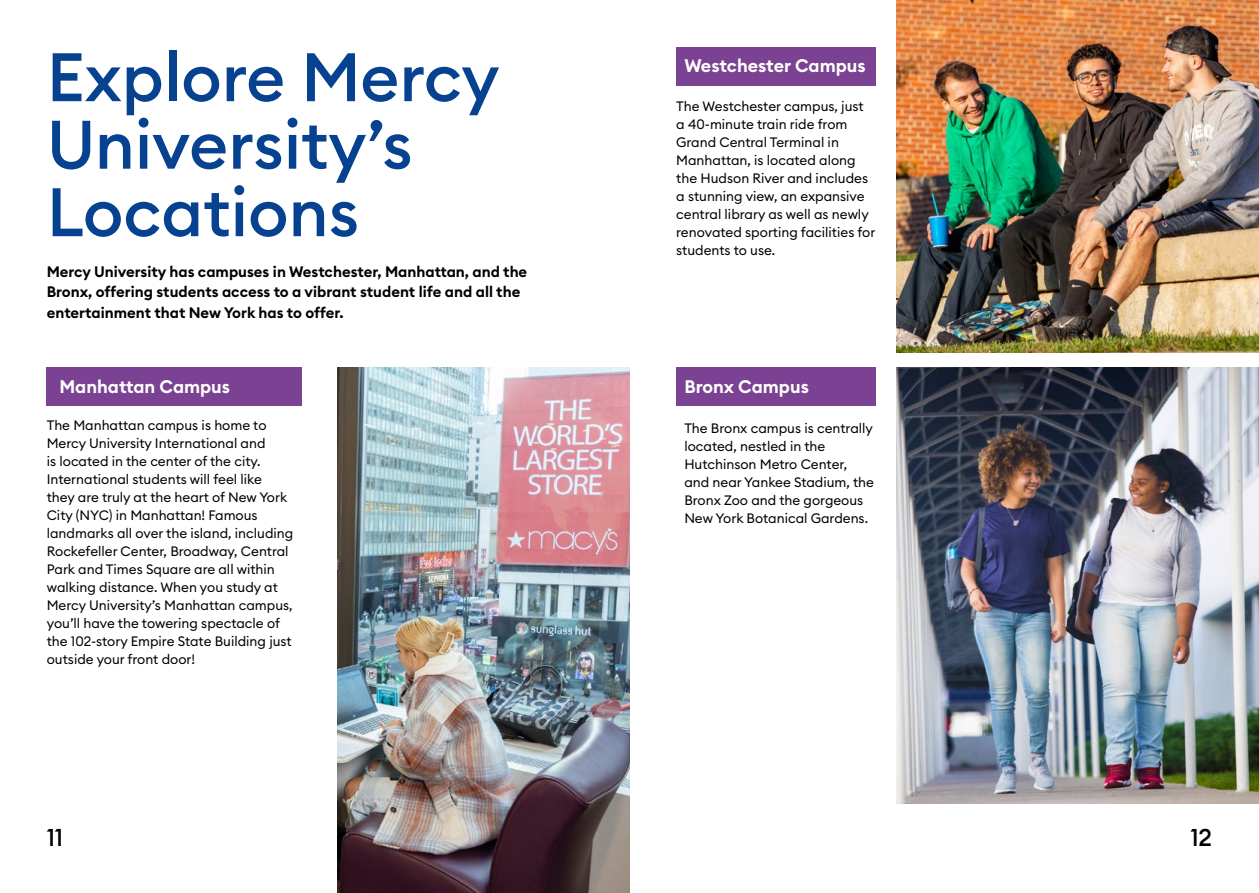
<style>
.page{position:relative;width:1259px;height:893px;background:#fff}
.page>*{position:absolute;margin:0;border:0;box-sizing:border-box;transform-origin:0 0}
.t1{font:500 67.5px/67.5px "Euclid Circular B";color:#06428f}
.t2{font:500 24px "Euclid Circular B";color:#000}
.t3{font:600 18px "Euclid Circular B";color:#fff}
.t4{font:600 15px/19.5px "Euclid Circular B";color:#000}
.t5{font:13.5px/18px "Euclid Circular B";color:#000}
</style>
<div class="page">
<img style="left:337px;top:367px;width:292px;height:526px">
<div style="left:47px;top:368px;width:255px;height:38px;background:#7b4192"></div>
<img style="left:896px;top:0;width:363px;height:353px">
<img style="left:896px;top:367px;width:363px;height:437px">
<div style="left:676px;top:47px;width:200px;height:38px;background:#7b4192"></div>
<div style="left:676px;top:368px;width:200px;height:38px;background:#7b4192"></div>
<h1 class="t1" style="left:47px;top:43px;width:454px">Explore Mercy<br>University’s<br>Locations</h1>
<p class="t4" style="left:47px;top:262px;width:482px">Mercy University has campuses in Westchester, Manhattan, and the<br>Bronx, offering students access to a vibrant student life and all the</p>
<p class="t4" style="left:47px;top:303px;width:298px">entertainment that New York has to offer.</p>
<h3 class="t3" style="left:60px;top:375px;width:172px">Manhattan Campus</h3>
<p class="t5" style="left:47px;top:416px;width:248px">The Manhattan campus is home to Mercy University International and<br>is located in the center of the city.<br>International students will feel like they are truly at the heart of New York City (NYC) in Manhattan! Famous landmarks all over the island, including Rockefeller Center, Broadway, Central Park and Times Square are all within walking distance. When you study at Mercy University’s Manhattan campus, you’ll have the towering spectacle of the 102-story Empire State Building just outside your front door!</p>
<h2 class="t2" style="left:47px;top:822px;width:18px">11</h2>
<h3 class="t3" style="left:684px;top:54px;width:183px">Westchester Campus</h3>
<p class="t5" style="left:676px;top:97px;width:201px">The Westchester campus, just a 40-minute train ride from<br>Grand Central Terminal in<br>Manhattan, is located along the Hudson River and includes a stunning view, an expansive central library as well as newly renovated sporting facilities for students to use.</p>
<h3 class="t3" style="left:684px;top:375px;width:126px">Bronx Campus</h3>
<p class="t5" style="left:684px;top:419px;width:191px">The Bronx campus is centrally located, nestled in the<br>Hutchinson Metro Center, and near Yankee Stadium, the<br>Bronx Zoo and the gorgeous<br>New York Botanical Gardens.</p>
<h2 class="t2" style="left:1190px;top:822px;width:23px">12</h2>
</div>
